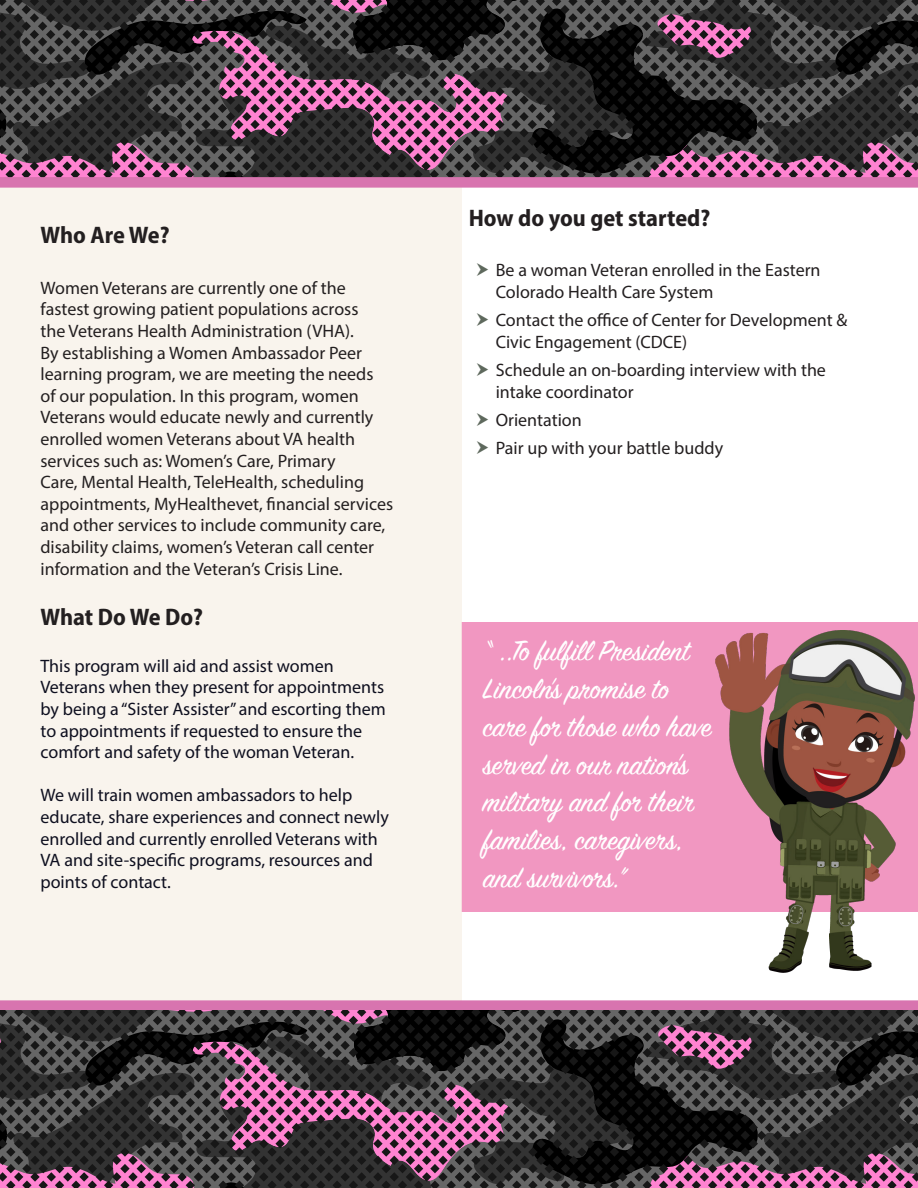
<style>
.page{position:relative;width:918px;height:1188px;background:#fff}
.page>*{position:absolute;margin:0;border:0;box-sizing:border-box;transform-origin:0 0}
.t1{font:31.5px/37.8px "Sign Painter House Script";color:#fff}
.Subheader{font:24px "Myriad Variable Concept";color:#231f20}
.Body{font:24px "Myriad Variable Concept";letter-spacing:-.005em;color:#231f20}
.Body-2{font:18px/21.6px "Myriad Pro";color:#231f20}
.Body-3{font:18px/21.6px "Myriad Pro";color:#0e0f1f}
</style>
<div class="page">
<div style="left:461px;top:622px;width:457px;height:290px;background:#f197c1"></div>
<div style="left:0;top:0;width:461px;height:1188px;background:#f8f1e8"></div>
<svg style="left:0;top:0;width:918px;height:177px;background:#443740"></svg>
<div style="left:0;top:177px;width:918px;height:11px;background:#d874af"></div>
<div style="left:0;top:1000px;width:918px;height:11px;background:#d874af"></div>
<svg style="left:1px;top:1011px;width:917px;height:177px;background:#453740"></svg>
<img style="left:716px;top:630px;width:199px;height:343px">
<p class="Subheader" style="left:40px;top:221px;width:131px">Who Are We?</p>
<p class="Body-2" style="left:40px;top:277px;width:354px">Women Veterans are currently one of the fastest growing patient populations across<br>the Veterans Health Administration (VHA).<br>By establishing a Women Ambassador Peer learning program, we are meeting the needs of our population. In this program, women Veterans would educate newly and currently enrolled women Veterans about VA health services such as: Women’s Care, Primary<br>Care, Mental Health, TeleHealth, scheduling appointments, MyHealthevet, financial services and other services to include community care, disability claims, women’s Veteran call center information and the Veteran’s Crisis Line.</p>
<p class="Body" style="left:40px;top:603px;width:164px">What Do We Do?</p>
<p class="Body-3" style="left:40px;top:655px;width:347px">This program will aid and assist women Veterans when they present for appointments by being a “Sister Assister” and escorting them to appointments if requested to ensure the comfort and safety of the woman Veteran.</p>
<p class="Body-3" style="left:40px;top:784px;width:350px">We will train women ambassadors to help educate, share experiences and connect newly enrolled and currently enrolled Veterans with VA and site-specific programs, resources and points of contact.</p>
<p class="Subheader" style="left:469px;top:204px;width:243px">How do you get started?</p>
<p class="Body-2" style="left:496px;top:259px;width:326px">Be a woman Veteran enrolled in the Eastern<br>Colorado Health Care System</p>
<p class="Body-2" style="left:496px;top:309px;width:353px">Contact the office of Center for Development &amp;<br>Civic Engagement (CDCE)</p>
<p class="Body-2" style="left:496px;top:359px;width:332px">Schedule an on-boarding interview with the intake coordinator</p>
<p class="Body-2" style="left:496px;top:409px;width:88px">Orientation</p>
<p class="Body-2" style="left:496px;top:437px;width:229px">Pair up with your battle buddy</p>
<p class="t1" style="left:483px;top:635px;width:230px">“ ..To fulfill President<br>Lincoln’s promise to care for those who have served in our nation’s military and for their families, caregivers, and survivors.”</p>
</div>
